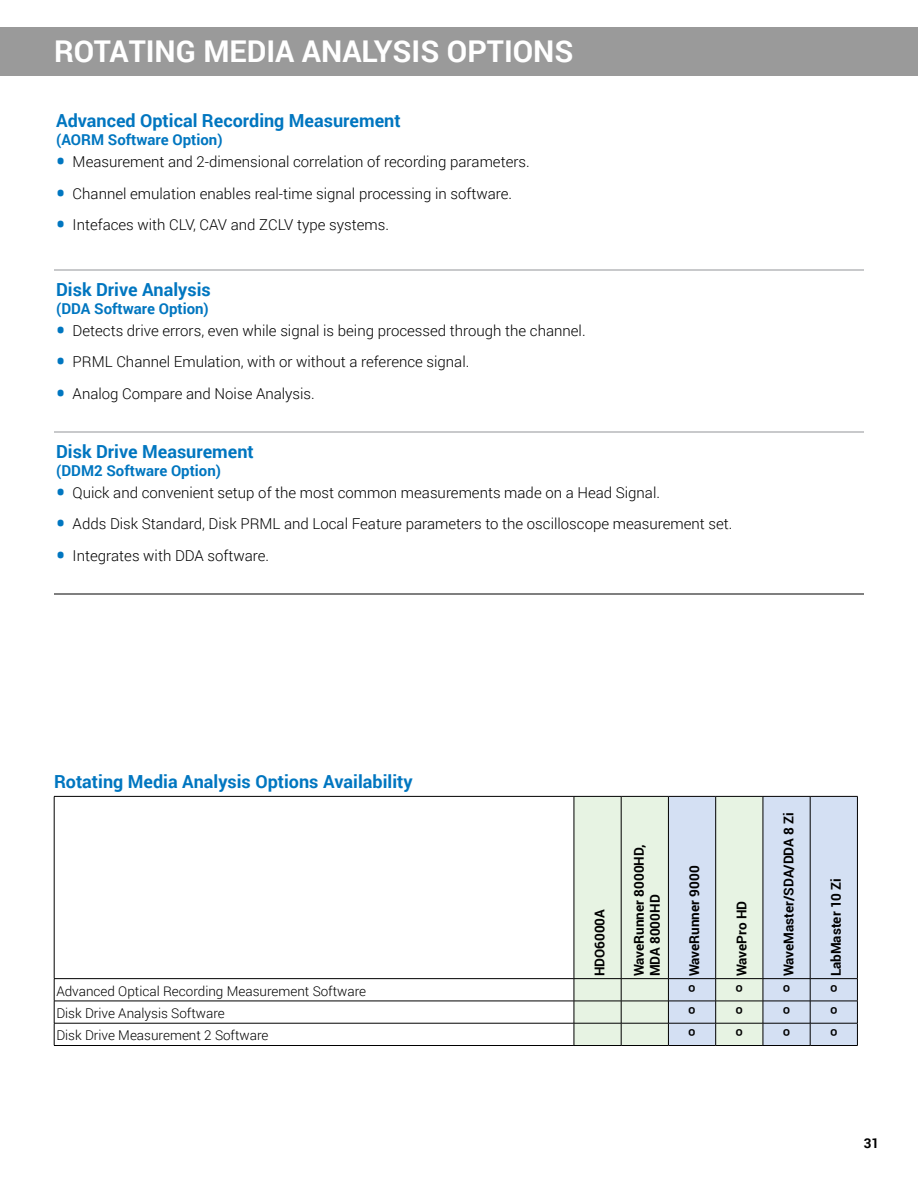
<style>
.page{position:relative;width:918px;height:1188px;background:#fff}
.page>*{position:absolute;margin:0;border:0;box-sizing:border-box;transform-origin:0 0}
.t1{font:700 30px "Roboto";color:#fff}
.t2{font:700 18px "Roboto";color:#0076c0}
.t3{font:700 18px "Roboto";color:#000}
.t4{font:300 15px "Roboto";color:#000}
.t5{font:700 15px "Roboto";color:#0076c0}
.t6{font:300 13.5px "Roboto";color:#000}
.t7{font:700 13.5px/16.2px "Roboto";color:#000}
.s1{font-weight:900;font-size:24px;color:#0076c0}
</style>
<div class="page">
<div style="left:0;top:27px;width:918px;height:49px;background:#9a9a9a"></div>
<hr style="left:54px;top:432px;width:810px;height:1px;background:#939598">
<hr style="left:54px;top:270px;width:810px;height:1px;background:#939598">
<hr style="left:54px;top:594px;width:810px;height:1px;background:#000">
<div style="left:575px;top:797px;width:93px;height:248px;background:#e7f3e3"></div>
<svg style="left:669px;top:797px;width:188px;height:248px;background:#d6e2ec"></svg>
<hr style="left:54px;top:796px;width:520px;height:1px;background:#000">
<hr style="left:54px;top:797px;width:1px;height:181px;background:#000">
<hr style="left:574px;top:796px;width:47px;height:1px;background:#000">
<hr style="left:574px;top:797px;width:1px;height:181px;background:#000">
<hr style="left:621px;top:796px;width:47px;height:1px;background:#000">
<hr style="left:621px;top:797px;width:1px;height:181px;background:#000">
<hr style="left:668px;top:796px;width:48px;height:1px;background:#000">
<hr style="left:668px;top:797px;width:1px;height:181px;background:#000">
<hr style="left:716px;top:796px;width:47px;height:1px;background:#000">
<hr style="left:715px;top:797px;width:1px;height:181px;background:#000">
<hr style="left:763px;top:796px;width:47px;height:1px;background:#000">
<hr style="left:763px;top:797px;width:1px;height:181px;background:#000">
<hr style="left:810px;top:796px;width:48px;height:1px;background:#000">
<hr style="left:810px;top:797px;width:1px;height:181px;background:#000">
<hr style="left:857px;top:797px;width:1px;height:181px;background:#000">
<hr style="left:54px;top:978px;width:520px;height:1px;background:#000">
<hr style="left:574px;top:978px;width:47px;height:1px;background:#000">
<hr style="left:621px;top:978px;width:47px;height:1px;background:#000">
<hr style="left:668px;top:978px;width:48px;height:1px;background:#000">
<hr style="left:716px;top:978px;width:47px;height:1px;background:#000">
<hr style="left:763px;top:978px;width:47px;height:1px;background:#000">
<hr style="left:810px;top:978px;width:48px;height:1px;background:#000">
<hr style="left:54px;top:1001px;width:520px;height:1px;background:#000">
<hr style="left:574px;top:1001px;width:47px;height:1px;background:#000">
<hr style="left:621px;top:1001px;width:47px;height:1px;background:#000">
<hr style="left:668px;top:1001px;width:48px;height:1px;background:#000">
<hr style="left:716px;top:1001px;width:47px;height:1px;background:#000">
<hr style="left:763px;top:1001px;width:47px;height:1px;background:#000">
<hr style="left:810px;top:1001px;width:48px;height:1px;background:#000">
<hr style="left:54px;top:1023px;width:520px;height:1px;background:#000">
<svg style="left:54px;top:979px;width:1px;height:66px"></svg>
<hr style="left:574px;top:1023px;width:47px;height:1px;background:#000">
<svg style="left:574px;top:979px;width:1px;height:66px"></svg>
<hr style="left:621px;top:1023px;width:47px;height:1px;background:#000">
<svg style="left:621px;top:979px;width:1px;height:66px"></svg>
<hr style="left:668px;top:1023px;width:48px;height:1px;background:#000">
<svg style="left:668px;top:979px;width:1px;height:66px"></svg>
<hr style="left:716px;top:1023px;width:47px;height:1px;background:#000">
<svg style="left:715px;top:979px;width:1px;height:66px"></svg>
<hr style="left:763px;top:1023px;width:47px;height:1px;background:#000">
<svg style="left:763px;top:979px;width:1px;height:66px"></svg>
<hr style="left:810px;top:1023px;width:48px;height:1px;background:#000">
<svg style="left:810px;top:979px;width:1px;height:66px"></svg>
<svg style="left:857px;top:979px;width:1px;height:66px"></svg>
<hr style="left:54px;top:1045px;width:520px;height:1px;background:#000">
<hr style="left:574px;top:1045px;width:47px;height:1px;background:#000">
<hr style="left:621px;top:1045px;width:47px;height:1px;background:#000">
<hr style="left:668px;top:1045px;width:48px;height:1px;background:#000">
<hr style="left:716px;top:1045px;width:47px;height:1px;background:#000">
<hr style="left:763px;top:1045px;width:47px;height:1px;background:#000">
<hr style="left:810px;top:1045px;width:48px;height:1px;background:#000">
<h1 class="t1" style="left:54px;top:30px;width:521px">ROTATING MEDIA ANALYSIS OPTIONS</h1>
<p class="t2" style="left:56px;top:108px;width:346px">Advanced Optical Recording Measurement</p>
<p class="t5" style="left:56px;top:129px;width:168px">(AORM Software Option)</p>
<p class="t4" style="left:56px;top:151px;width:475px"><span class="s1">•</span> Measurement and 2-dimensional correlation of recording parameters.</p>
<p class="t4" style="left:56px;top:183px;width:458px"><span class="s1">•</span> Channel emulation enables real-time signal processing in software.</p>
<p class="t4" style="left:56px;top:214px;width:334px"><span class="s1">•</span> Intefaces with CLV, CAV and ZCLV type systems.</p>
<p class="t2" style="left:56px;top:277px;width:156px">Disk Drive Analysis</p>
<p class="t5" style="left:56px;top:298px;width:154px">(DDA Software Option)</p>
<p class="t4" style="left:56px;top:320px;width:531px"><span class="s1">•</span> Detects drive errors, even while signal is being processed through the channel.</p>
<p class="t4" style="left:56px;top:352px;width:415px"><span class="s1">•</span> PRML Channel Emulation, with or without a reference signal.</p>
<p class="t4" style="left:56px;top:383px;width:260px"><span class="s1">•</span> Analog Compare and Noise Analysis.</p>
<p class="t2" style="left:56px;top:439px;width:199px">Disk Drive Measurement</p>
<p class="t5" style="left:56px;top:460px;width:166px">(DDM2 Software Option)</p>
<p class="t4" style="left:56px;top:482px;width:605px"><span class="s1">•</span> Quick and convenient setup of the most common measurements made on a Head Signal.</p>
<p class="t4" style="left:56px;top:514px;width:678px"><span class="s1">•</span> Adds Disk Standard, Disk PRML and Local Feature parameters to the oscilloscope measurement set.</p>
<p class="t4" style="left:56px;top:545px;width:215px"><span class="s1">•</span> Integrates with DDA software.</p>
<p class="t2" style="left:54px;top:769px;width:360px">Rotating Media Analysis Options Availability</p>
<p class="t7" style="left:591px;top:976px;width:69px;rotate:-90deg">HDO6000A</p>
<p class="t7" style="left:630px;top:976px;width:134px;rotate:-90deg">WaveRunner 8000HD,<br>MDA 8000HD</p>
<p class="t7" style="left:686px;top:976px;width:112px;rotate:-90deg">WaveRunner 9000</p>
<p class="t7" style="left:733px;top:976px;width:77px;rotate:-90deg">WavePro HD</p>
<p class="t7" style="left:780px;top:976px;width:166px;rotate:-90deg">WaveMaster/SDA/DDA 8 Zi</p>
<p class="t7" style="left:827px;top:976px;width:100px;rotate:-90deg">LabMaster 10 Zi</p>
<p class="t6" style="left:56px;top:982px;width:311px">Advanced Optical Recording Measurement Software</p>
<p class="t3" style="left:688px;top:979px;width:10px">º</p>
<p class="t3" style="left:735px;top:979px;width:10px">º</p>
<p class="t3" style="left:782px;top:979px;width:10px">º</p>
<p class="t3" style="left:830px;top:979px;width:10px">º</p>
<p class="t6" style="left:56px;top:1004px;width:170px">Disk Drive Analysis Software</p>
<p class="t3" style="left:688px;top:1001px;width:10px">º</p>
<p class="t3" style="left:735px;top:1001px;width:10px">º</p>
<p class="t3" style="left:782px;top:1001px;width:10px">º</p>
<p class="t3" style="left:830px;top:1001px;width:10px">º</p>
<p class="t6" style="left:56px;top:1026px;width:214px">Disk Drive Measurement 2 Software</p>
<p class="t3" style="left:688px;top:1023px;width:10px">º</p>
<p class="t3" style="left:735px;top:1023px;width:10px">º</p>
<p class="t3" style="left:782px;top:1023px;width:10px">º</p>
<p class="t3" style="left:830px;top:1023px;width:10px">º</p>
<p class="t7" style="left:864px;top:1135px;width:17px">31</p>
</div>
